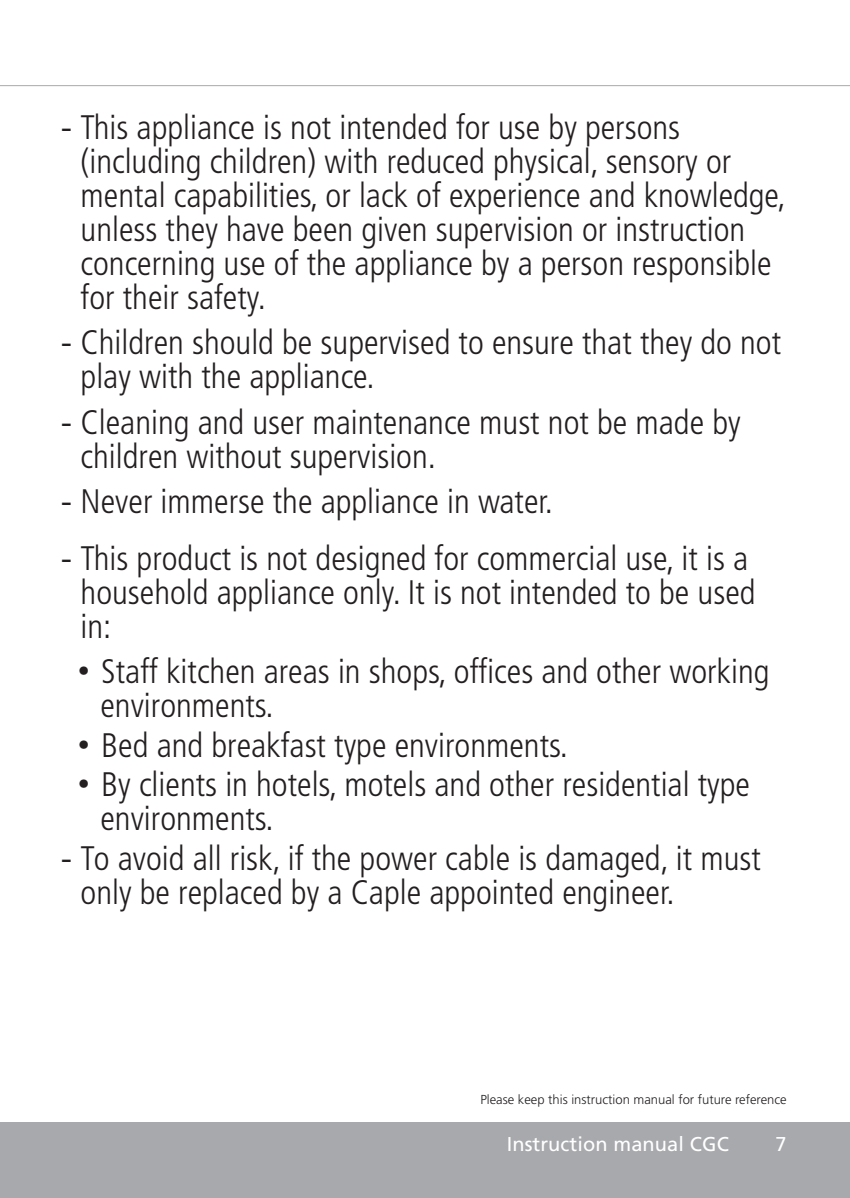
<style>
.page{position:relative;width:850px;height:1198px;background:#fff}
.page>*{position:absolute;margin:0;border:0;box-sizing:border-box;transform-origin:0 0}
.t1{font:300 condensed 34px/34px "Frutiger";color:#231f20}
.t2{font:20px "Frutiger";letter-spacing:.005em;color:#fff}
.t3{font:300 13px "Frutiger";color:#231f20}
.s1{font-stretch:normal}
.s2{font-size:24px}
</style>
<div class="page">
<div style="left:4px;top:1123px;width:846px;height:75px;background:#a8a9ad"></div>
<hr style="left:0;top:1123px;width:4px;height:75px;background:#a8a9ad">
<hr style="left:4px;top:85px;width:846px;height:1px;background:#a8a9ad">
<p class="t1" style="left:81px;top:113px;width:707px;text-indent:-20px"><span class="s1">-</span> This appliance is not intended for use by persons (including children) with reduced physical, sensory or mental capabilities, or lack of experience and knowledge, unless they have been given supervision or instruction concerning use of the appliance by a person responsible for their safety.</p>
<p class="t1" style="left:81px;top:328px;width:702px;text-indent:-20px"><span class="s1">-</span> Children should be supervised to ensure that they do not play with the appliance.</p>
<p class="t1" style="left:81px;top:407px;width:661px;text-indent:-20px"><span class="s1">-</span> Cleaning and user maintenance must not be made by children without supervision.</p>
<p class="t1" style="left:61px;top:487px;width:494px"><span class="s1">-</span> Never immerse the appliance in water.</p>
<p class="t1" style="left:81px;top:543px;width:676px;text-indent:-20px"><span class="s1">-</span> This product is not designed for commercial use, it is a household appliance only. It is not intended to be used in:</p>
<p class="t1" style="left:100px;top:657px;width:670px;text-indent:-23px"><span class="s2">•</span> Staff kitchen areas in shops, offices and other working environments.</p>
<p class="t1" style="left:78px;top:731px;width:492px"><span class="s2">•</span> Bed and breakfast type environments.</p>
<p class="t1" style="left:100px;top:770px;width:651px;text-indent:-23px"><span class="s2">•</span> By clients in hotels, motels and other residential type environments.</p>
<p class="t1" style="left:81px;top:844px;width:681px;text-indent:-20px"><span class="s1">-</span> To avoid all risk, if the power cable is damaged, it must only be replaced by a Caple appointed engineer.</p>
<p class="t3" style="left:480px;top:1094px;width:308px">Please keep this instruction manual for future reference</p>
<p class="t2" style="left:775px;top:1135px;width:13px">7</p>
<p class="t2" style="left:506px;top:1135px;width:224px">Instruction manual CGC</p>
</div>
